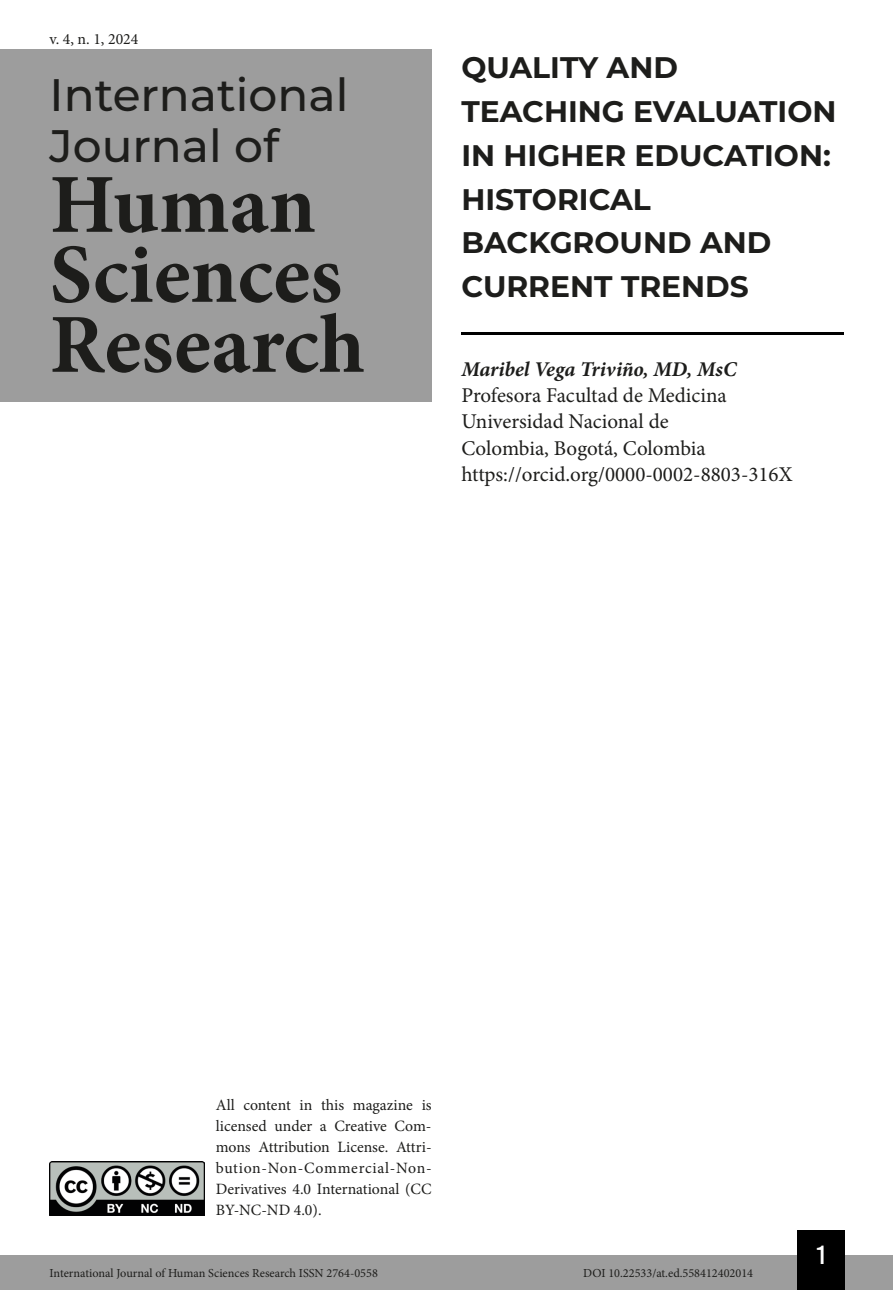
<style>
.page{position:relative;width:893px;height:1290px;background:#fff}
.page>*{position:absolute;margin:0;border:0;box-sizing:border-box;transform-origin:0 0}
.t1{font:700 84px/70px "Minion Pro";color:#1d1d1b}
.t2{font:500 45.5px/50.8px "Montserrat";color:#1d1d1b}
.t3{font:700 29.75px/43.8px "Montserrat";color:#1d1d1b}
.t4{font:26.25px "Bebas Kai";color:#fff}
.t5{font:21px/26.2px "Minion Pro";color:#1d1d1b}
.t6{font:italic 700 21px "Minion Pro";letter-spacing:-.005em;color:#1d1d1b}
.t7{font:15.75px/21px "Minion Pro";color:#1d1d1b;text-align:justify}
.t8{font:12.25px "Minion Pro";color:#1d1d1b}
</style>
<div class="page">
<div style="left:0;top:1255px;width:893px;height:35px;background:#9d9d9d"></div>
<div style="left:797px;top:1230px;width:48px;height:60px;background:#000"></div>
<img style="left:50px;top:1161px;width:154px;height:54px">
<div style="left:0;top:50px;width:432px;height:352px;background:#9d9d9d"></div>
<hr style="left:461px;top:332px;width:382px;height:3px;background:#000">
<p class="t7" style="left:50px;top:28px;width:90px">v. 4, n. 1, 2024</p>
<h2 class="t2" style="left:50px;top:68px;width:300px">International<br>Journal of</h2>
<h1 class="t1" style="left:50px;top:169px;width:317px">Human<br>Sciences<br>Research</h1>
<h3 class="t3" style="left:461px;top:44px;width:377px">QUALITY AND<br>TEACHING EVALUATION<br>IN HIGHER EDUCATION:<br>HISTORICAL<br>BACKGROUND AND<br>CURRENT TRENDS</h3>
<h3 class="t6" style="left:461px;top:354px;width:277px">Maribel Vega Triviño, MD, MsC</h3>
<h3 class="t5" style="left:461px;top:382px;width:333px">Profesora Facultad de Medicina<br>Universidad Nacional de<br>Colombia, Bogotá, Colombia https://orcid.org/0000-0002-8803-316X</h3>
<p class="t7" style="left:216px;top:1095px;width:217px">All content in this magazine is licensed under a Creative Com&shy;mons Attribution License. Attri&shy;bution-Non-Commercial-Non-Derivatives 4.0 International (CC BY-NC-ND 4.0).</p>
<h3 class="t4" style="left:817px;top:1241px;width:10px">1</h3>
<p class="t8" style="left:50px;top:1265px;width:330px">International Journal of Human Sciences Research ISSN 2764-0558</p>
<p class="t8" style="left:583px;top:1265px;width:171px">DOI 10.22533/at.ed.558412402014</p>
</div>
